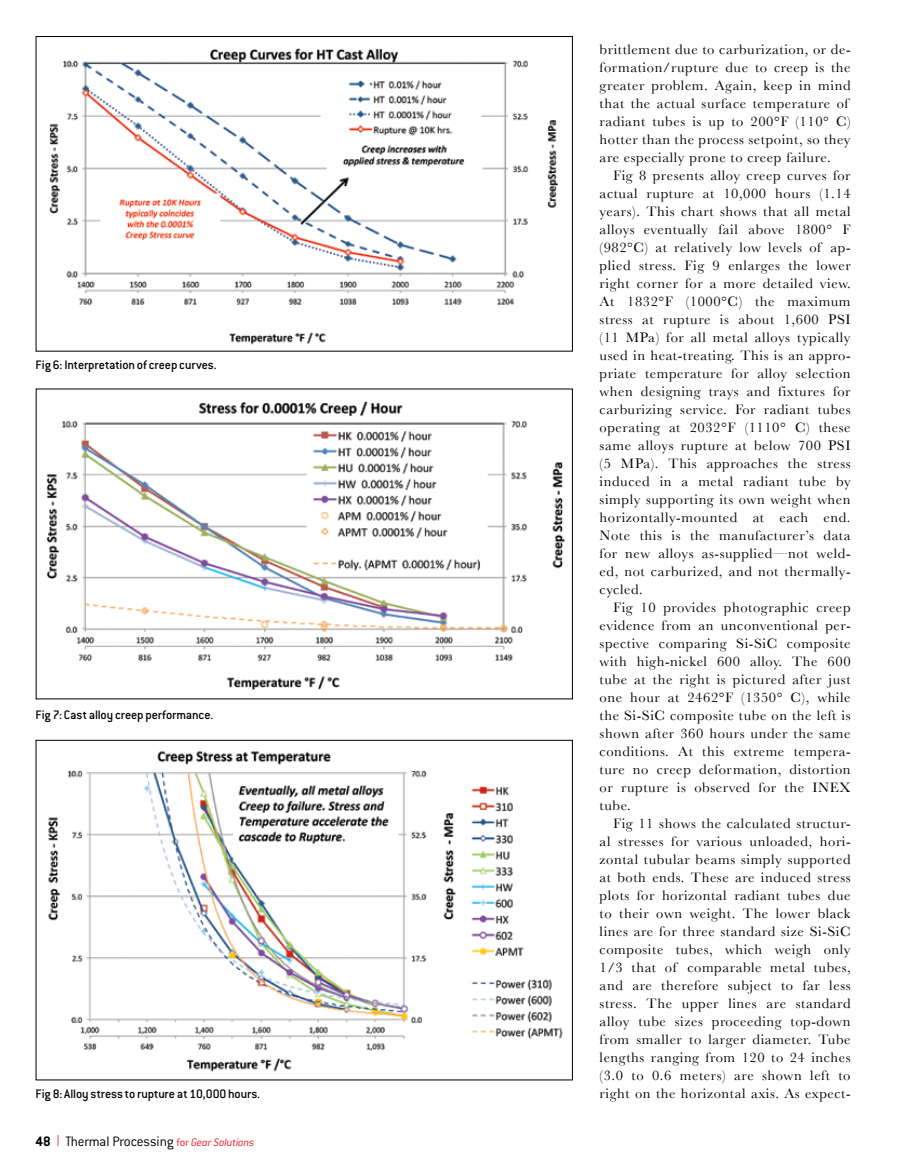
<style>
.page{position:relative;width:905px;height:1175px;background:#fff}
.page>*{position:absolute;margin:0;border:0;box-sizing:border-box;transform-origin:0 0}
.t1{font:300 15px "Conduit ITC";letter-spacing:-.015em;color:#000}
.t2{font:14.25px/18px "Baskerville";letter-spacing:.04em;color:#000;text-align:justify}
.t3{font:500 13.5px "Conduit ITC";letter-spacing:-.005em;color:#000}
.s1{font-weight:700}
.s2{font-family:"Helvetica Neue";color:#ed1d24}
.s3{font-size:12px;color:#ed1d24}
.s4{font-style:italic;font-size:12px;color:#ed1d24}
</style>
<div class="page">
<img style="left:46px;top:401px;width:520px;height:290px">
<img style="left:48px;top:751px;width:515px;height:321px">
<img style="left:49px;top:48px;width:509px;height:297px">
<div style="left:36px;top:36px;width:537px;height:316px;border:1px solid #000"></div>
<p class="t3" style="left:36px;top:357px;width:182px">Fig 6: Interpretation of creep curves.</p>
<p class="t3" style="left:36px;top:706px;width:179px">Fig 7: Cast alloy creep performance.</p>
<p class="t3" style="left:36px;top:1086px;width:226px">Fig 8: Alloy stress to rupture at 10,000 hours.</p>
<p class="t1" style="left:36px;top:1132px;width:220px"><span class="s1">48</span> <span class="s2">|</span> Thermal Processing <span class="s3">for</span> <span class="s4">Gear Solutions</span></p>
<p class="t2" style="left:599px;top:40px;width:252px;text-align:left">brittlement due to carburization, or de&shy;formation/rupture due to creep is the greater problem. Again, keep in mind that the actual surface temperature of radiant tubes is up to 200°F (110° C) hotter than the process setpoint, so they are especially prone to creep failure.</p>
<p class="t2" style="left:599px;top:166px;width:252px;text-indent:14px">Fig 8 presents alloy creep curves for actual rupture at 10,000 hours (1.14 years). This chart shows that all metal alloys eventually fail above 1800° F (982°C) at relatively low levels of ap&shy;plied stress. Fig 9 enlarges the lower right corner for a more detailed view.<br>At 1832°F (1000°C) the maximum stress at rupture is about 1,600 PSI (11 MPa) for all metal alloys typically used in heat-treating. This is an appro&shy;priate temperature for alloy selection when designing trays and fixtures for carburizing service. For radiant tubes operating at 2032°F (1110° C) these same alloys rupture at below 700 PSI (5 MPa). This approaches the stress induced in a metal radiant tube by simply supporting its own weight when horizontally-mounted at each end.<br>Note this is the manufacturer’s data for new alloys as-supplied—not weld&shy;ed, not carburized, and not thermally&shy;cycled.</p>
<p class="t2" style="left:599px;top:598px;width:252px;text-indent:14px">Fig 10 provides photographic creep evidence from an unconventional per&shy;spective comparing Si-SiC composite with high-nickel 600 alloy. The 600 tube at the right is pictured after just one hour at 2462°F (1350° C), while the Si-SiC composite tube on the left is shown after 360 hours under the same conditions. At this extreme tempera&shy;ture no creep deformation, distortion or rupture is observed for the INEX tube.</p>
<p class="t2" style="left:599px;top:814px;width:252px;text-indent:14px">Fig 11 shows the calculated structur&shy;al stresses for various unloaded, hori&shy;zontal tubular beams simply supported at both ends. These are induced stress plots for horizontal radiant tubes due to their own weight. The lower black lines are for three standard size Si-SiC composite tubes, which weigh only 1/3 that of comparable metal tubes, and are therefore subject to far less stress. The upper lines are standard alloy tube sizes proceeding top-down from smaller to larger diameter. Tube lengths ranging from 120 to 24 inches (3.0 to 0.6 meters) are shown left to right on the horizontal axis. As expect-</p>
</div>
